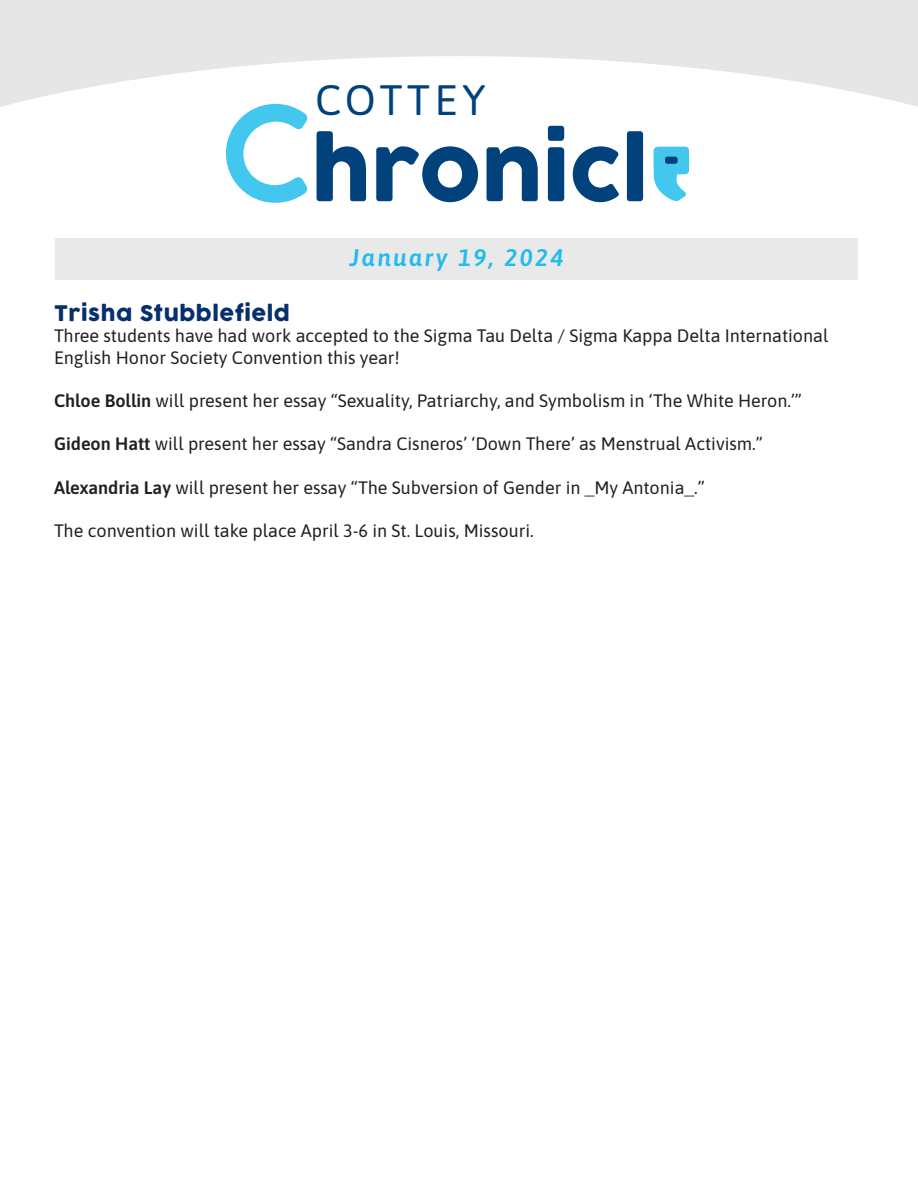
<style>
.page{position:relative;width:918px;height:1188px;background:#fff}
.page>*{position:absolute;margin:0;border:0;box-sizing:border-box;transform-origin:0 0}
.t1{font:42.45px "Asap";letter-spacing:.1em;color:#01427c}
.t2{font:italic 24px "Asap";letter-spacing:.105em;color:#21bcee}
.t3{font:21px "Cocogoose";letter-spacing:.025em;color:#062f6e}
.t4{font:18px/21.6px "Asap";color:#231f20}
</style>
<div class="page">
<div style="left:0;top:0;width:918px;height:269px;background:#e6e6e6"></div>
<svg style="left:0;top:56px;width:918px;height:224px;background:#fcfcfc"></svg>
<div style="left:55px;top:238px;width:802px;height:42px;background:#e9e9e9"></div>
<svg style="left:317px;top:131px;width:49px;height:70px;background:#5f88ac"></svg>
<svg style="left:376px;top:146px;width:102px;height:56px;background:#7396b6"></svg>
<svg style="left:487px;top:146px;width:51px;height:55px;background:#527ea5"></svg>
<svg style="left:548px;top:126px;width:16px;height:75px"></svg>
<svg style="left:573px;top:146px;width:46px;height:56px;background:#7196b6"></svg>
<svg style="left:627px;top:131px;width:16px;height:70px"></svg>
<svg style="left:654px;top:147px;width:35px;height:54px;background:#6cd2f1"></svg>
<svg style="left:226px;top:104px;width:81px;height:99px;background:#b0e7f7"></svg>
<div style="left:665px;top:157px;width:13px;height:7px;background:#01427c;border-radius:2px"></div>
<p class="t1" style="left:315px;top:71px;width:172px">COTTEY</p>
<p class="t2" style="left:350px;top:241px;width:215px">January 19, 2024</p>
<p class="t3" style="left:54px;top:298px;width:238px">Trisha Stubblefield</p>
<p class="t4" style="left:54px;top:324px;width:776px">Three students have had work accepted to the Sigma Tau Delta / Sigma Kappa Delta International<br>English Honor Society Convention this year!</p>
<p class="t4" style="left:54px;top:389px;width:749px">Chloe Bollin will present her essay “Sexuality, Patriarchy, and Symbolism in ‘The White Heron.’”</p>
<p class="t4" style="left:54px;top:432px;width:710px">Gideon Hatt will present her essay “Sandra Cisneros’ ‘Down There’ as Menstrual Activism.”</p>
<p class="t4" style="left:54px;top:475px;width:652px">Alexandria Lay will present her essay “The Subversion of Gender in _My Antonia_.”</p>
<p class="t4" style="left:54px;top:519px;width:481px">The convention will take place April 3-6 in St. Louis, Missouri.</p>
</div>
